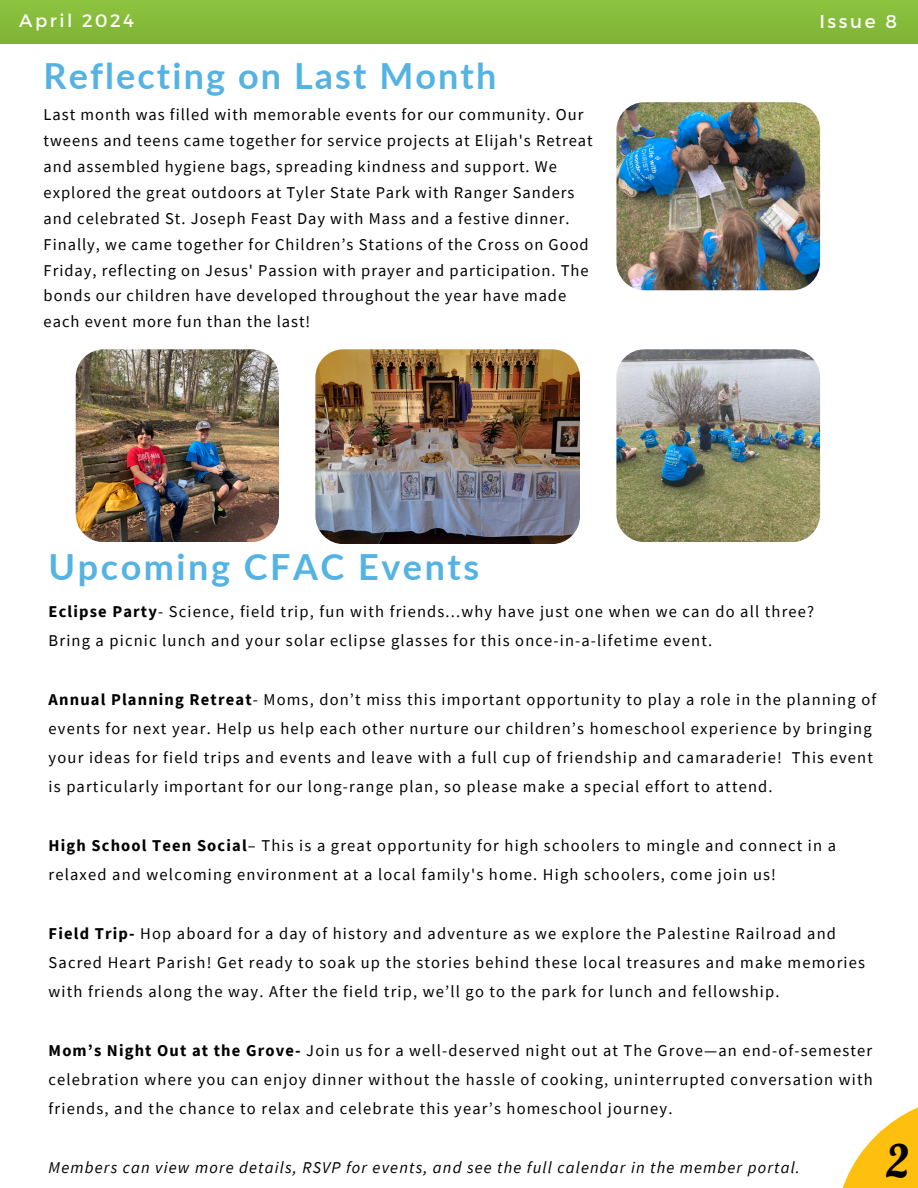
<style>
.page{position:relative;width:918px;height:1188px;background:#fff}
.page>*{position:absolute;margin:0;border:0;box-sizing:border-box;transform-origin:0 0}
.t1{font:45px "Lobster";color:#000}
.t2{font:700 36px "Lato";letter-spacing:.06em;color:#54b3e3}
.t3{font:18.45px "Montserrat";letter-spacing:.14em;color:#fff}
.t4{font:18px "Montserrat";letter-spacing:.14em;color:#fff}
.t5{font:16.5px/29.2px "Source Sans Pro";letter-spacing:.07em;color:#000}
.t6{font:italic 16.5px "Source Sans Pro";letter-spacing:.07em;color:#000}
.s1{font-weight:700}
</style>
<div class="page">
<div style="left:0;top:0;width:918px;height:43px;background:#86bb3a"></div>
<svg style="left:842px;top:1107px;width:76px;height:81px;fill:#ffbf0f"></svg>
<img style="left:616px;top:349px;width:204px;height:193px;border-radius:28px">
<img style="left:616px;top:102px;width:204px;height:188px;border-radius:28px">
<img style="left:315px;top:349px;width:265px;height:195px;border-radius:28px">
<img style="left:76px;top:349px;width:203px;height:193px">
<p class="t4" style="left:19px;top:9px;width:116px">April 2024</p>
<p class="t3" style="left:819px;top:9px;width:79px">Issue 8</p>
<h2 class="t2" style="left:44px;top:53px;width:454px">Reflecting on Last Month</h2>
<p class="t5" style="left:44px;top:101px;width:551px;line-height:25.8px">Last month was filled with memorable events for our community. Our tweens and teens came together for service projects at Elijah's Retreat and assembled hygiene bags, spreading kindness and support. We explored the great outdoors at Tyler State Park with Ranger Sanders and celebrated St. Joseph Feast Day with Mass and a festive dinner.<br>Finally, we came together for Children’s Stations of the Cross on Good Friday, reflecting on Jesus' Passion with prayer and participation. The bonds our children have developed throughout the year have made each event more fun than the last!</p>
<h2 class="t2" style="left:49px;top:544px;width:432px">Upcoming CFAC Events</h2>
<p class="t5" style="left:49px;top:596px;width:767px"><span class="s1">Eclipse Party</span>- Science, field trip, fun with friends...why have just one when we can do all three?<br>Bring a picnic lunch and your solar eclipse glasses for this once-in-a-lifetime event.</p>
<p class="t5" style="left:49px;top:684px;width:829px"><span class="s1">Annual Planning Retreat</span>- Moms, don’t miss this important opportunity to play a role in the planning of events for next year. Help us help each other nurture our children’s homeschool experience by bringing your ideas for field trips and events and leave with a full cup of friendship and camaraderie! This event is particularly important for our long-range plan, so please make a special effort to attend.</p>
<p class="t5" style="left:49px;top:830px;width:789px"><span class="s1">High School Teen Social</span>– This is a great opportunity for high schoolers to mingle and connect in a relaxed and welcoming environment at a local family's home. High schoolers, come join us!</p>
<p class="t5" style="left:49px;top:918px;width:818px"><span class="s1">Field Trip-</span> Hop aboard for a day of history and adventure as we explore the Palestine Railroad and<br>Sacred Heart Parish! Get ready to soak up the stories behind these local treasures and make memories with friends along the way. After the field trip, we’ll go to the park for lunch and fellowship.</p>
<p class="t5" style="left:49px;top:1035px;width:826px;text-align:justify"><span class="s1">Mom’s Night Out at the Grove-</span> Join us for a well-deserved night out at The Grove—an end-of-semester celebration where you can enjoy dinner without the hassle of cooking, uninterrupted conversation with friends, and the chance to relax and celebrate this year’s homeschool journey.</p>
<p class="t6" style="left:49px;top:1156px;width:753px">Members can view more details, RSVP for events, and see the full calendar in the member portal.</p>
<h1 class="t1" style="left:887px;top:1133px;width:24px">2</h1>
</div>
